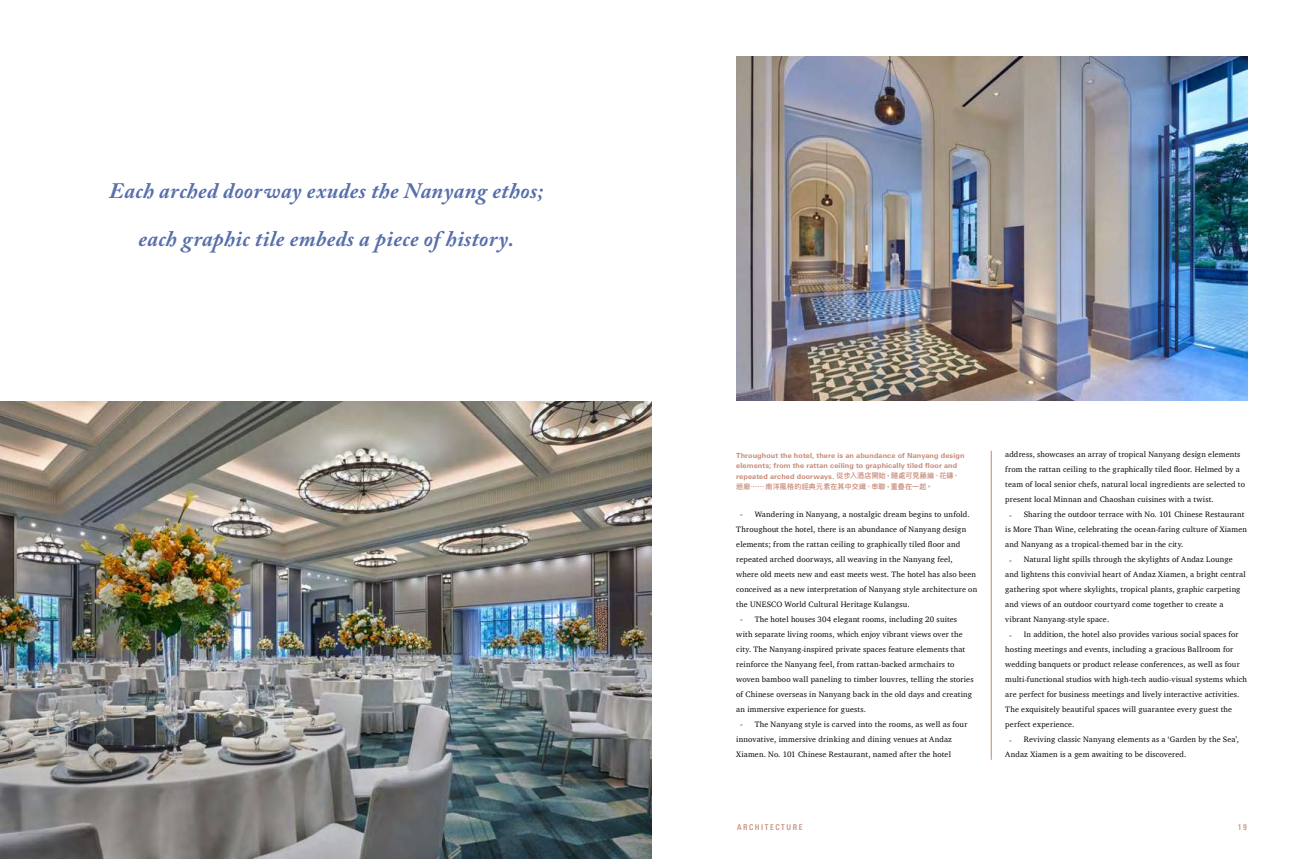
<style>
.page{position:relative;width:1304px;height:859px;background:#fff}
.page>*{position:absolute;margin:0;border:0;box-sizing:border-box;transform-origin:0 0}
.t1{font:italic 700 22px/48px "Adobe Caslon Pro";letter-spacing:.02em;color:#586fab;text-align:center}
.t2{font:8px/15px "Charter";letter-spacing:.02em;color:#000}
.t3{font:500 condensed 8px "Univers Next Pro";letter-spacing:.2em;color:#c68673}
.t4{font:700 7px/10.5px "Univers Next Pro";letter-spacing:.015em;color:#c68673}
.t5{font:500 7px "Ping Fang HK";letter-spacing:.03em;color:#c68673}
.s1{font-family:"Ping Fang HK";font-weight:500}
.s2{font-family:"Univers Next Pro X Black Ext It";font-size:7.8px;color:#c68673}
</style>
<div class="page">
<img style="left:0;top:401px;width:652px;height:458px">
<img style="left:736px;top:57px;width:511px;height:344px">
<hr style="left:991px;top:451px;width:1px;height:309px;background:#c68673">
<h1 class="t1" style="left:109px;top:167px;width:436px">Each arched doorway exudes the Nanyang ethos; each graphic tile embeds a piece of history.</h1>
<p class="t4" style="left:736px;top:450px;width:230px">Throughout the hotel, there is an abundance of Nanyang design elements; from the rattan ceiling to graphically tiled floor and repeated arched doorways. <span class="s1">從步入酒店開始，隨處可見藤編、花磚、</span></p>
<p class="t5" style="left:736px;top:482px;width:198px">迴廊⋯⋯南洋風格的經典元素在其中交織、串聯，重疊在一起。</p>
<p class="t2" style="left:736px;top:507px;width:242px;text-indent:4px"><span class="s2">-</span> Wandering in Nanyang, a nostalgic dream begins to unfold.<br>Throughout the hotel, there is an abundance of Nanyang design elements; from the rattan ceiling to graphically tiled floor and repeated arched doorways, all weaving in the Nanyang feel,<br>where old meets new and east meets west. The hotel has also been conceived as a new interpretation of Nanyang style architecture on the UNESCO World Cultural Heritage Kulangsu.</p>
<p class="t2" style="left:736px;top:612px;width:239px;text-indent:4px"><span class="s2">-</span> The hotel houses 304 elegant rooms, including 20 suites with separate living rooms, which enjoy vibrant views over the city. The Nanyang-inspired private spaces feature elements that reinforce the Nanyang feel, from rattan-backed armchairs to woven bamboo wall paneling to timber louvres, telling the stories of Chinese overseas in Nanyang back in the old days and creating an immersive experience for guests.</p>
<p class="t2" style="left:736px;top:717px;width:233px;text-indent:4px"><span class="s2">-</span> The Nanyang style is carved into the rooms, as well as four innovative, immersive drinking and dining venues at Andaz<br>Xiamen. No. 101 Chinese Restaurant, named after the hotel</p>
<p class="t2" style="left:1005px;top:447px;width:241px">address, showcases an array of tropical Nanyang design elements from the rattan ceiling to the graphically tiled floor. Helmed by a team of local senior chefs, natural local ingredients are selected to present local Minnan and Chaoshan cuisines with a twist.</p>
<p class="t2" style="left:1005px;top:507px;width:243px;text-indent:4px"><span class="s2">-</span> Sharing the outdoor terrace with No. 101 Chinese Restaurant is More Than Wine, celebrating the ocean-faring culture of Xiamen and Nanyang as a tropical-themed bar in the city.</p>
<p class="t2" style="left:1005px;top:552px;width:242px;text-indent:4px"><span class="s2">-</span> Natural light spills through the skylights of Andaz Lounge and lightens this convivial heart of Andaz Xiamen, a bright central gathering spot where skylights, tropical plants, graphic carpeting and views of an outdoor courtyard come together to create a vibrant Nanyang-style space.</p>
<p class="t2" style="left:1005px;top:627px;width:243px;text-indent:4px"><span class="s2">-</span> In addition, the hotel also provides various social spaces for hosting meetings and events, including a gracious Ballroom for wedding banquets or product release conferences, as well as four multi-functional studios with high-tech audio-visual systems which are perfect for business meetings and lively interactive activities.<br>The exquisitely beautiful spaces will guarantee every guest the perfect experience.</p>
<p class="t2" style="left:1005px;top:732px;width:235px;text-indent:4px"><span class="s2">-</span> Reviving classic Nanyang elements as a ‘Garden by the Sea’,<br>Andaz Xiamen is a gem awaiting to be discovered.</p>
<p class="t3" style="left:737px;top:823px;width:67px">ARCHITECTURE</p>
<p class="t3" style="left:1238px;top:823px;width:11px">19</p>
</div>
